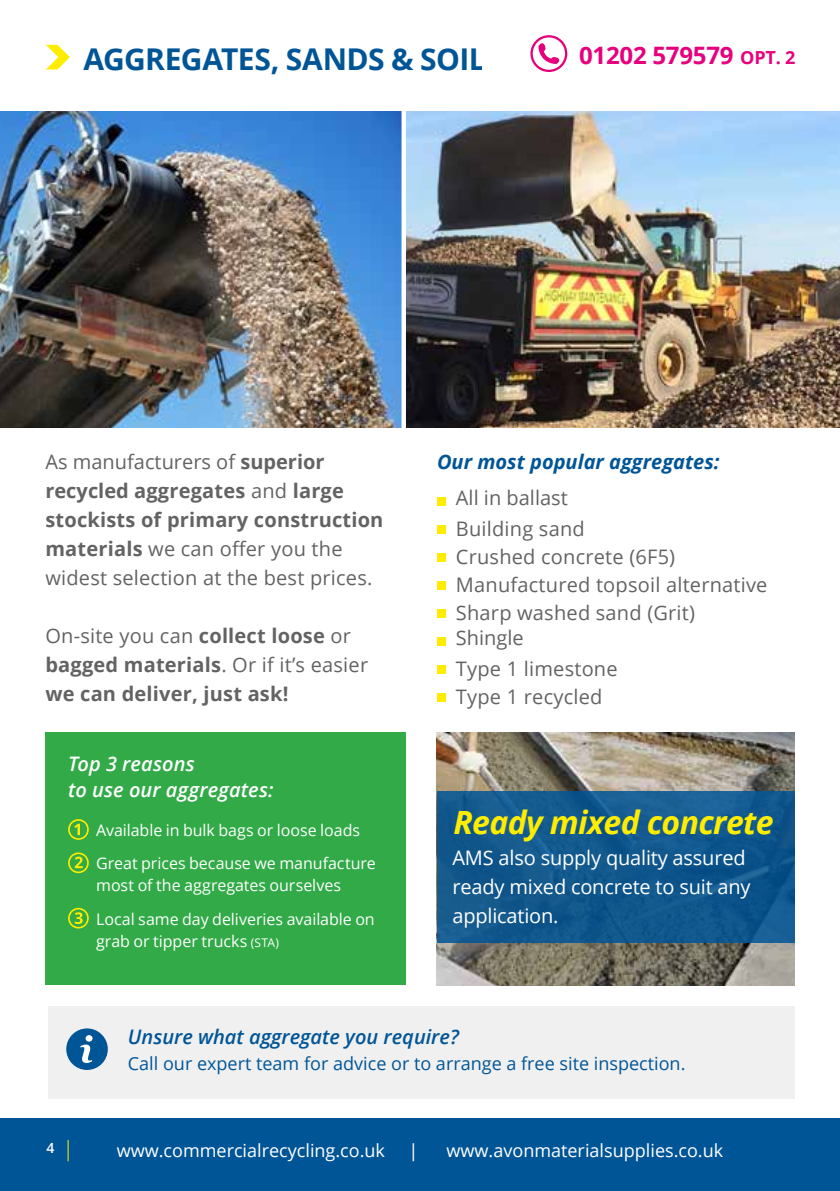
<style>
.page{position:relative;width:840px;height:1191px;background:#fff}
.page>*{position:absolute;margin:0;border:0;box-sizing:border-box;transform-origin:0 0}
.t1{font:italic 700 32px "Open Sans";letter-spacing:-.02em;color:#ffed00}
.t2{font:700 30px "Open Sans";letter-spacing:-.015em;color:#005597}
.t3{font:700 30px "Open Sans";letter-spacing:-.01em;color:#e6007d}
.t4{font:700 24px "Open Sans";letter-spacing:-.01em;color:#e6007d}
.t5{font:700 20px/29px "Open Sans";letter-spacing:.01em;color:#646363}
.t6{font:20px/31px "Open Sans";letter-spacing:.01em;color:#646363}
.t7{font:20px/29px "Open Sans";letter-spacing:-.01em;color:#fff}
.t8{font:italic 600 20px/26px "Open Sans";letter-spacing:.005em;color:#fff}
.t9{font:italic 600 20px "Open Sans";color:#005597}
.t10{font:italic 700 20px "Open Sans";color:#005597}
.t11{font:18px "Open Sans";color:#fff}
.t12{font:18px "Open Sans";color:#005597}
.t13{font:16px/33.4px "Open Sans";letter-spacing:-.005em;color:#fff}
.t14{font:600 14px "Open Sans";color:#fff}
.s1{font-size:18px}
.s2{font-weight:400}
.s3{font-size:12px}
</style>
<div class="page">
<div style="left:0;top:1118px;width:839px;height:73px;background:#005597"></div>
<svg style="left:68px;top:1140px;width:1px;height:21px"></svg>
<img style="left:436px;top:733px;width:358px;height:252px">
<img style="left:0;top:111px;width:839px;height:316px">
<img style="left:406px;top:372px;width:433px;height:55px">
<img style="left:406px;top:124px;width:433px;height:248px">
<div style="left:401px;top:46px;width:5px;height:398px;background:#fff"></div>
<div style="left:45px;top:733px;width:360px;height:252px;background:#31aa47"></div>
<svg style="left:68px;top:819px;width:21px;height:21px"></svg>
<svg style="left:68px;top:852px;width:21px;height:21px"></svg>
<svg style="left:68px;top:908px;width:21px;height:20px"></svg>
<div style="left:437px;top:497px;width:8px;height:8px;background:#ffed00"></div>
<div style="left:437px;top:525px;width:8px;height:8px;background:#ffed00"></div>
<div style="left:437px;top:553px;width:8px;height:8px;background:#ffed00"></div>
<div style="left:437px;top:581px;width:8px;height:8px;background:#ffed00"></div>
<div style="left:437px;top:609px;width:8px;height:8px;background:#ffed00"></div>
<div style="left:437px;top:637px;width:8px;height:8px;background:#ffed00"></div>
<div style="left:437px;top:665px;width:8px;height:8px;background:#ffed00"></div>
<div style="left:437px;top:693px;width:8px;height:8px;background:#ffed00"></div>
<div style="left:48px;top:1005px;width:746px;height:93px;background:#f0f0f0"></div>
<div style="left:66px;top:1028px;width:42px;height:42px;background:#005597;border-radius:50%"></div>
<svg style="left:80px;top:1035px;width:12px;height:28px"></svg>
<div style="left:436px;top:791px;width:358px;height:152px;background:linear-gradient(to right,#155a8d,#0e568e)"></div>
<svg style="left:46px;top:44px;width:24px;height:25px"></svg>
<svg style="left:530px;top:35px;width:38px;height:37px"></svg>
<h2 class="t2" style="left:98px;top:36px;width:265px">GRAB LORRY HIRE</h2>
<h2 class="t3" style="left:610px;top:36px;width:194px">01202 579579</h2>
<h2 class="t2" style="left:83px;top:37px;width:420px">AGGREGATES, SANDS &amp; SOILS</h2>
<p class="t4" style="left:578px;top:38px;width:218px">01202 579579 <span class="s1">OPT. 2</span></p>
<p class="t5" style="left:45px;top:447px;width:339px"><span class="s2">As manufacturers of</span> superior recycled aggregates <span class="s2">and</span> large stockists of primary construction materials <span class="s2">we can offer you the widest selection at the best prices.</span></p>
<p class="t5" style="left:45px;top:621px;width:324px"><span class="s2">On-site you can</span> collect loose <span class="s2">or </span>bagged materials<span class="s2">. Or if it’s easier </span>we can deliver, just ask!</p>
<p class="t8" style="left:68px;top:750px;width:207px">Top 3 reasons<br>to use our aggregates:</p>
<p class="t13" style="left:96px;top:813px;width:281px">Available in bulk bags or loose loads<br>Great prices because we manufacture</p>
<p class="t13" style="left:96px;top:868px;width:280px">most of the aggregates ourselves<br>Local same day deliveries available on</p>
<p class="t13" style="left:96px;top:923px;width:184px">grab or tipper trucks <span class="s3">(STA)</span></p>
<p class="t10" style="left:437px;top:447px;width:284px">Our most popular aggregates:</p>
<p class="t6" style="left:455px;top:482px;width:130px">All in ballast<br>Building sand</p>
<p class="t6" style="left:455px;top:542px;width:313px;line-height:28px">Crushed concrete (6F5)<br>Manufactured topsoil alternative<br>Sharp washed sand (Grit)</p>
<p class="t6" style="left:455px;top:622px;width:163px">Shingle<br>Type 1 limestone</p>
<p class="t6" style="left:455px;top:681px;width:148px">Type 1 recycled</p>
<h1 class="t1" style="left:453px;top:799px;width:321px">Ready mixed concrete</h1>
<p class="t7" style="left:452px;top:842px;width:299px">AMS also supply quality assured ready mixed concrete to suit any application.</p>
<p class="t14" style="left:47px;top:1138px;width:9px">4</p>
<p class="t9" style="left:128px;top:1022px;width:332px">Unsure what aggregate you require?</p>
<p class="t12" style="left:128px;top:1051px;width:558px">Call our expert team for advice or to arrange a free site inspection.</p>
<p class="t11" style="left:117px;top:1137px;width:270px">www.commercialrecycling.co.uk</p>
<p class="t11" style="left:408px;top:1137px;width:11px">|</p>
<p class="t11" style="left:446px;top:1137px;width:278px">www.avonmaterialsupplies.co.uk</p>
</div>
